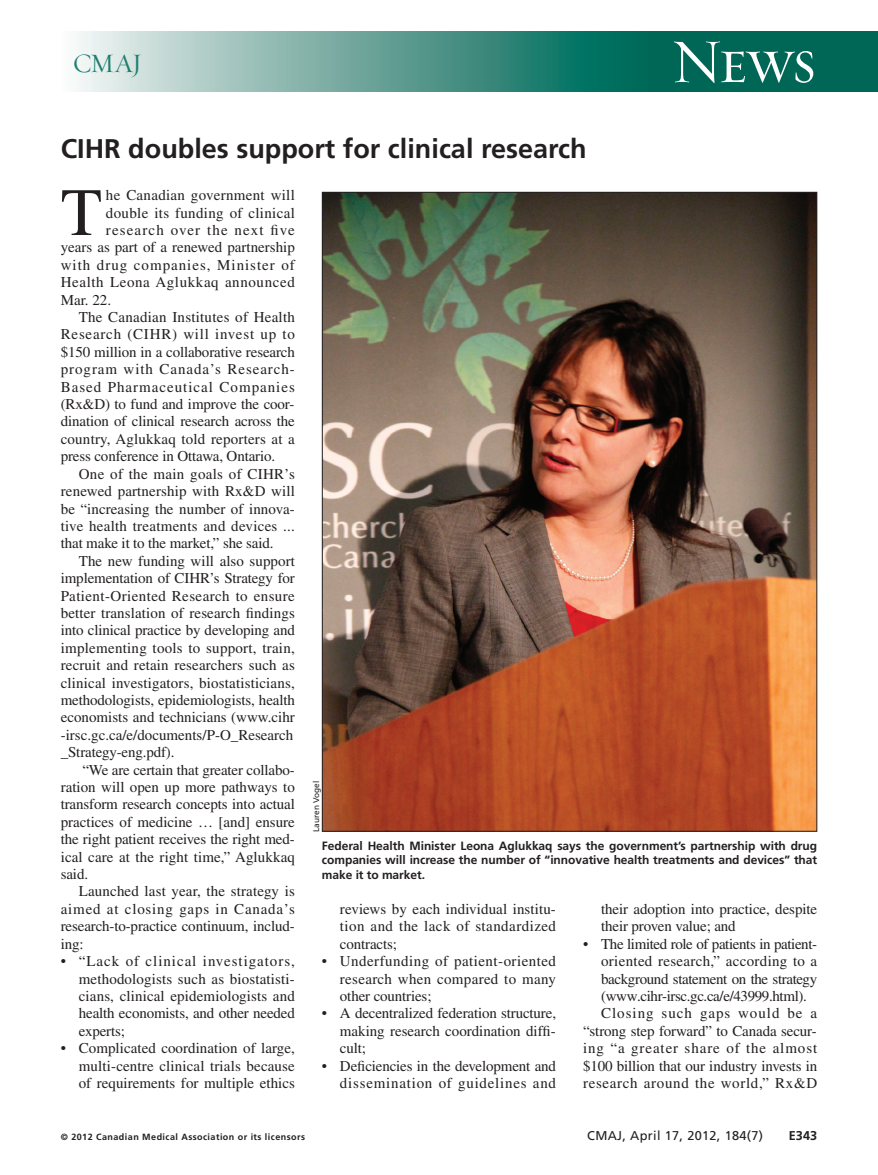
<style>
.page{position:relative;width:878px;height:1175px;background:#fff}
.page>*{position:absolute;margin:0;border:0;box-sizing:border-box;transform-origin:0 0}
.t1{font:67.5px "Times LT Std";color:#231f20}
.t2{font:63px "Requiem Display HTF Small Caps";color:#fff}
.t3{font:700 27px "Frutiger LT Std";color:#231f20}
.t4{font:27px "Requiem Display HTF Roman";color:#1d7e6f}
.t5{font:15px/17.4px "Times LT Std";color:#231f20;text-align:justify}
.t6{font:15px/17.4px "Times LT Std";letter-spacing:.02em;color:#231f20;text-align:right}
.t7{font:15px "Times LT Std";letter-spacing:-.025em;color:#231f20}
.t8{font:15px "Times LT Std";letter-spacing:.065em;color:#231f20}
.t9{font:15px "Times LT Std";letter-spacing:.06em;color:#231f20}
.t10{font:15px "Times LT Std";letter-spacing:.03em;color:#231f20}
.t11{font:15px "Times LT Std";letter-spacing:.04em;color:#231f20}
.t12{font:15px "Times LT Std";letter-spacing:.05em;color:#231f20}
.t13{font:15px "Times LT Std";letter-spacing:.055em;color:#231f20}
.t14{font:15px "Times LT Std";letter-spacing:.045em;color:#231f20}
.t15{font:15px "Times LT Std";letter-spacing:.075em;color:#231f20}
.t16{font:12.75px "Frutiger LT Std";letter-spacing:.025em;color:#231f20}
.t17{font:700 12.75px "Frutiger LT Std";color:#231f20}
.t18{font:700 12px/14.2px "Frutiger LT Std";letter-spacing:-.005em;color:#231f20;text-align:justify}
.t19{font:700 9px "Frutiger LT Std";letter-spacing:.05em;color:#231f20}
.t20{font:8.25px "Frutiger LT Std";color:#231f20}
</style>
<div class="page">
<div style="left:618px;top:32px;width:260px;height:60px;background:#006756"></div>
<div style="left:61px;top:32px;width:586px;height:60px;background:linear-gradient(to right,#f5f3f2,#006150)"></div>
<img style="left:324px;top:194px;width:491px;height:635px">
<h3 class="t4" style="left:73px;top:47px;width:71px">CMAJ</h3>
<h3 class="t3" style="left:61px;top:138px;width:527px">CIHR doubles support for clinical research</h3>
<h2 class="t2" style="left:670px;top:23px;width:147px">News</h2>
<h1 class="t1" style="left:61px;top:189px;width:43px">T</h1>
<p class="t6" style="left:106px;top:188px;width:190px">he Canadian government will</p>
<p class="t6" style="left:106px;top:205px;width:190px">double its funding of clinical</p>
<p class="t15" style="left:106px;top:225px;width:190px">research over the next five</p>
<p class="t5" style="left:61px;top:240px;width:236px">years as part of a renewed partnership</p>
<p class="t8" style="left:61px;top:259px;width:236px">with drug companies, Minister of</p>
<p class="t11" style="left:61px;top:277px;width:236px">Health Leona Aglukkaq announced</p>
<p class="t5" style="left:61px;top:292px;width:52px">Mar. 22.</p>
<p class="t5" style="left:79px;top:310px;width:217px">The Canadian Institutes of Health</p>
<p class="t12" style="left:61px;top:329px;width:236px">Research (CIHR) will invest up to</p>
<p class="t5" style="left:61px;top:345px;width:236px">$150 million in a collaborative research</p>
<p class="t9" style="left:61px;top:364px;width:235px">program with Canada’s Research-</p>
<p class="t8" style="left:61px;top:381px;width:235px">Based Pharmaceutical Companies</p>
<p class="t5" style="left:61px;top:397px;width:235px">(Rx&amp;D) to fund and improve the coor-</p>
<p class="t5" style="left:61px;top:414px;width:235px">dination of clinical research across the</p>
<p class="t5" style="left:61px;top:432px;width:235px">country, Aglukkaq told reporters at a</p>
<p class="t5" style="left:61px;top:449px;width:216px">press conference in Ottawa, Ontario.</p>
<p class="t6" style="left:79px;top:466px;width:217px">One of the main goals of CIHR’s</p>
<p class="t5" style="left:61px;top:484px;width:235px">renewed partnership with Rx&amp;D will</p>
<p class="t5" style="left:61px;top:501px;width:235px">be “increasing the number of innova-</p>
<p class="t5" style="left:61px;top:519px;width:236px">tive health treatments and devices ...</p>
<p class="t5" style="left:61px;top:536px;width:214px">that make it to the market,” she said.</p>
<p class="t5" style="left:79px;top:553px;width:218px">The new funding will also support</p>
<p class="t5" style="left:61px;top:571px;width:236px">implementation of CIHR’s Strategy for</p>
<p class="t10" style="left:61px;top:590px;width:235px">Patient-Oriented Research to ensure</p>
<p class="t5" style="left:61px;top:606px;width:236px">better translation of research findings</p>
<p class="t5" style="left:61px;top:623px;width:236px">into clinical practice by developing and</p>
<p class="t5" style="left:61px;top:640px;width:236px">implementing tools to support, train,</p>
<p class="t5" style="left:61px;top:658px;width:236px">recruit and retain researchers such as</p>
<p class="t5" style="left:61px;top:675px;width:235px">clinical investigators, biostatisticians,</p>
<p class="t5" style="left:61px;top:693px;width:236px">methodologists, epidemiologists, health</p>
<p class="t5" style="left:61px;top:710px;width:235px">economists and technicians (www.cihr</p>
<p class="t5" style="left:61px;top:727px;width:234px">-irsc.gc.ca/e/documents/P-O_Research</p>
<p class="t5" style="left:61px;top:745px;width:115px">_Strategy-eng.pdf).</p>
<p class="t5" style="left:82px;top:762px;width:214px">“We are certain that greater collabo-</p>
<p class="t5" style="left:61px;top:780px;width:236px">ration will open up more pathways to</p>
<p class="t5" style="left:61px;top:797px;width:235px">transform research concepts into actual</p>
<p class="t5" style="left:61px;top:814px;width:236px">practices of medicine … [and] ensure</p>
<p class="t5" style="left:61px;top:832px;width:235px">the right patient receives the right med-</p>
<p class="t5" style="left:61px;top:849px;width:235px">ical care at the right time,” Aglukkaq</p>
<p class="t5" style="left:61px;top:867px;width:29px">said.</p>
<p class="t5" style="left:79px;top:884px;width:218px">Launched last year, the strategy is</p>
<p class="t13" style="left:61px;top:903px;width:235px">aimed at closing gaps in Canada’s</p>
<p class="t5" style="left:61px;top:919px;width:235px">research-to-practice continuum, includ-</p>
<p class="t5" style="left:61px;top:936px;width:24px">ing:</p>
<p class="t5" style="left:79px;top:954px;width:218px;text-indent:-18px">• “Lack of clinical investigators, methodologists such as biostatisti&shy;cians, clinical epidemiologists and health economists, and other needed experts;</p>
<p class="t5" style="left:79px;top:1041px;width:218px;text-indent:-18px">• Complicated coordination of large, multi-centre clinical trials because of requirements for multiple ethics</p>
<p class="t20" style="left:313px;top:831px;width:52px;rotate:-90deg">Lauren Vogel</p>
<p class="t18" style="left:322px;top:839px;width:496px">Federal Health Minister Leona Aglukkaq says the government’s partnership with drug companies will increase the number of “innovative health treatments and devices” that make it to market.</p>
<p class="t5" style="left:340px;top:901px;width:218px">reviews by each individual institu&shy;tion and the lack of standardized contracts;</p>
<p class="t5" style="left:340px;top:954px;width:217px;text-indent:-18px">• Underfunding of patient-oriented research when compared to many other countries;</p>
<p class="t5" style="left:340px;top:1006px;width:217px;text-indent:-18px">• A decentralized federation structure, making research coordination diffi&shy;cult;</p>
<p class="t6" style="left:322px;top:1058px;width:235px">• Deficiencies in the development and dissemination of guidelines and</p>
<p class="t5" style="left:601px;top:901px;width:217px">their adoption into practice, despite their proven value; and</p>
<p class="t7" style="left:583px;top:938px;width:236px">• The limited role of patients in patient-</p>
<p class="t6" style="left:601px;top:954px;width:217px">oriented research,” according to a</p>
<p class="t7" style="left:601px;top:973px;width:218px">background statement on the strategy</p>
<p class="t7" style="left:601px;top:990px;width:207px">(www.cihr-irsc.gc.ca/e/43999.html).</p>
<p class="t8" style="left:601px;top:1008px;width:217px">Closing such gaps would be a</p>
<p class="t5" style="left:583px;top:1023px;width:235px">“strong step forward” to Canada secur-</p>
<p class="t9" style="left:583px;top:1042px;width:235px">ing “a greater share of the almost</p>
<p class="t5" style="left:583px;top:1058px;width:236px">$100 billion that our industry invests in</p>
<p class="t14" style="left:583px;top:1077px;width:236px">research around the world,” Rx&amp;D</p>
<p class="t19" style="left:61px;top:1132px;width:246px">© 2012 Canadian Medical Association or its licensors</p>
<p class="t16" style="left:587px;top:1130px;width:177px">CMAJ, April 17, 2012, 184(7)</p>
<p class="t17" style="left:788px;top:1130px;width:30px">E343</p>
</div>
